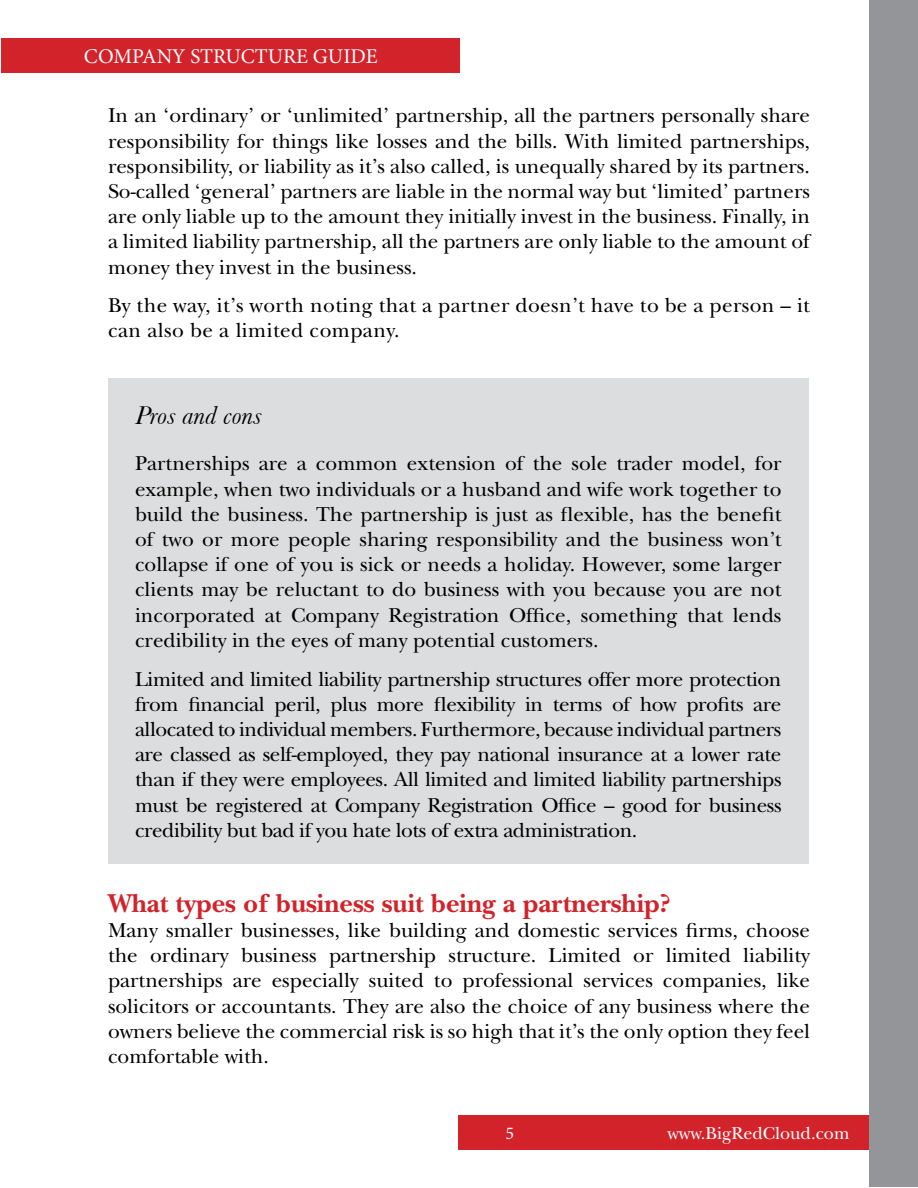
<style>
.page{position:relative;width:918px;height:1188px;background:#fff}
.page>*{position:absolute;margin:0;border:0;box-sizing:border-box;transform-origin:0 0}
.t1{font:700 27px "New Baskerville Std";color:#d2232a}
.t2{font:italic 27px "Baskerville";color:#000101}
.t3{font:21px/25.2px "New Baskerville Std";color:#000;text-align:justify}
.t4{font:21px/25.2px "New Baskerville Std";letter-spacing:.02em;color:#000}
.t5{font:21px "Minion Pro";color:#fff}
.t6{font:18px "New Baskerville Std";color:#fff}
.t7{font:18px "Minion Pro";color:#fff}
</style>
<div class="page">
<div style="left:1px;top:38px;width:459px;height:35px;background:#d2232a"></div>
<hr style="left:0;top:1113px;width:1px;height:35px;background:#d2232a">
<div style="left:458px;top:1115px;width:459px;height:35px;background:#d2232a"></div>
<div style="left:869px;top:0;width:49px;height:1187px;background:#939598"></div>
<div style="left:108px;top:379px;width:700px;height:485px;background:#dcddde"></div>
<p class="t5" style="left:84px;top:42px;width:295px">COMPANY STRUCTURE GUIDE</p>
<p class="t3" style="left:108px;top:103px;width:704px">In an ‘ordinary’ or ‘unlimited’ partnership, all the partners personally share responsibility for things like losses and the bills. With limited partnerships, responsibility, or liability as it’s also called, is unequally shared by its partners.<br>So-called ‘general’ partners are liable in the normal way but ‘limited’ partners are only liable up to the amount they initially invest in the business. Finally, in a limited liability partnership, all the partners are only liable to the amount of money they invest in the business.</p>
<p class="t4" style="left:108px;top:293px;width:704px">By the way, it’s worth noting that a partner doesn’t have to be a person – it can also be a limited company.</p>
<p class="t2" style="left:135px;top:399px;width:128px">Pros and cons</p>
<p class="t3" style="left:135px;top:451px;width:648px">Partnerships are a common extension of the sole trader model, for example, when two individuals or a husband and wife work together to build the business. The partnership is just as flexible, has the benefit of two or more people sharing responsibility and the business won’t collapse if one of you is sick or needs a holiday. However, some larger clients may be reluctant to do business with you because you are not incorporated at Company Registration Office, something that lends credibility in the eyes of many potential customers.</p>
<p class="t3" style="left:135px;top:666px;width:648px">Limited and limited liability partnership structures offer more protection from financial peril, plus more flexibility in terms of how profits are allocated to individual members. Furthermore, because individual partners are classed as self-employed, they pay national insurance at a lower rate than if they were employees. All limited and limited liability partnerships must be registered at Company Registration Office – good for business credibility but bad if you hate lots of extra administration.</p>
<p class="t1" style="left:108px;top:887px;width:564px">What types of business suit being a partnership?</p>
<p class="t3" style="left:108px;top:918px;width:704px">Many smaller businesses, like building and domestic services firms, choose the ordinary business partnership structure. Limited or limited liability partnerships are especially suited to professional services companies, like solicitors or accountants. They are also the choice of any business where the owners believe the commercial risk is so high that it’s the only option they feel comfortable with.</p>
<p class="t7" style="left:505px;top:1121px;width:10px">5</p>
<p class="t6" style="left:667px;top:1123px;width:184px">www.BigRedCloud.com</p>
</div>
